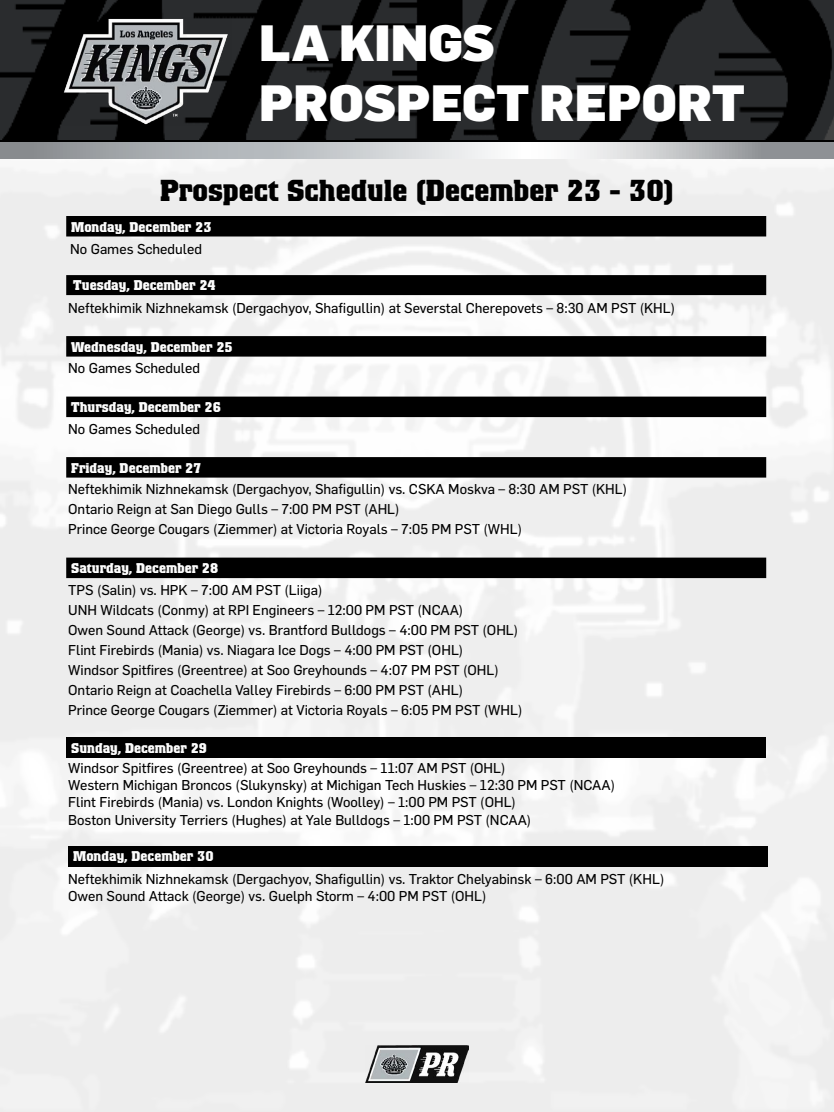
<style>
.page{position:relative;width:834px;height:1112px;background:#fff}
.page>*{position:absolute;margin:0;border:0;box-sizing:border-box;transform-origin:0 0}
.t1{font:900 50px/60px "Flama";color:#fff}
.t2{font:700 30px "Colossalis";color:#000}
.t3{font:14px/20px "Flama Basic";color:#000}
.t4{font:700 14px "Colossalis";color:#fcfcfc}
</style>
<div class="page">
<img style="left:0;top:159px;width:834px;height:953px">
<img style="left:0;top:0;width:834px;height:140px">
<img style="left:63px;top:18px;width:168px;height:107px">
<img style="left:365px;top:1046px;width:104px;height:37px">
<svg style="left:0;top:142px;width:834px;height:17px;background:#bec1c3"></svg>
<svg style="left:66px;top:216px;width:700px;height:362px"></svg>
<div style="left:66px;top:737px;width:700px;height:21px;background:#000"></div>
<div style="left:68px;top:846px;width:700px;height:20px;background:#000"></div>
<h1 class="t1" style="left:259px;top:10px;width:488px">LA KINGS<br>PROSPECT REPORT</h1>
<h2 class="t2" style="left:160px;top:173px;width:515px">Prospect Schedule (December 23 - 30)</h2>
<p class="t4" style="left:71px;top:218px;width:142px">Monday, December 23</p>
<p class="t3" style="left:70px;top:238px;width:133px">No Games Scheduled</p>
<p class="t4" style="left:73px;top:277px;width:144px">Tuesday, December 24</p>
<p class="t3" style="left:68px;top:297px;width:608px">Neftekhimik Nizhnekamsk (Dergachyov, Shafigullin) at Severstal Cherepovets – 8:30 AM PST (KHL)</p>
<p class="t4" style="left:71px;top:339px;width:163px">Wednesday, December 25</p>
<p class="t3" style="left:68px;top:357px;width:133px">No Games Scheduled</p>
<p class="t4" style="left:71px;top:399px;width:151px">Thursday, December 26</p>
<p class="t3" style="left:68px;top:418px;width:133px">No Games Scheduled</p>
<p class="t4" style="left:71px;top:460px;width:132px">Friday, December 27</p>
<p class="t3" style="left:68px;top:478px;width:560px">Neftekhimik Nizhnekamsk (Dergachyov, Shafigullin) vs. CSKA Moskva – 8:30 AM PST (KHL)<br>Ontario Reign at San Diego Gulls – 7:00 PM PST (AHL)<br>Prince George Cougars (Ziemmer) at Victoria Royals – 7:05 PM PST (WHL)</p>
<p class="t4" style="left:71px;top:560px;width:148px">Saturday, December 28</p>
<p class="t3" style="left:68px;top:579px;width:456px">TPS (Salin) vs. HPK – 7:00 AM PST (Liiga)<br>UNH Wildcats (Conmy) at RPI Engineers – 12:00 PM PST (NCAA)<br>Owen Sound Attack (George) vs. Brantford Bulldogs – 4:00 PM PST (OHL)<br>Flint Firebirds (Mania) vs. Niagara Ice Dogs – 4:00 PM PST (OHL)<br>Windsor Spitfires (Greentree) at Soo Greyhounds – 4:07 PM PST (OHL)<br>Ontario Reign at Coachella Valley Firebirds – 6:00 PM PST (AHL)<br>Prince George Cougars (Ziemmer) at Victoria Royals – 6:05 PM PST (WHL)</p>
<p class="t4" style="left:71px;top:739px;width:137px">Sunday, December 29</p>
<p class="t3" style="left:68px;top:758px;width:548px;line-height:17.3px">Windsor Spitfires (Greentree) at Soo Greyhounds – 11:07 AM PST (OHL)<br>Western Michigan Broncos (Slukynsky) at Michigan Tech Huskies – 12:30 PM PST (NCAA)<br>Flint Firebirds (Mania) vs. London Knights (Woolley) – 1:00 PM PST (OHL)<br>Boston University Terriers (Hughes) at Yale Bulldogs – 1:00 PM PST (NCAA)</p>
<p class="t4" style="left:73px;top:848px;width:142px">Monday, December 30</p>
<p class="t3" style="left:68px;top:869px;width:598px;line-height:17.3px">Neftekhimik Nizhnekamsk (Dergachyov, Shafigullin) vs. Traktor Chelyabinsk – 6:00 AM PST (KHL)<br>Owen Sound Attack (George) vs. Guelph Storm – 4:00 PM PST (OHL)</p>
</div>
